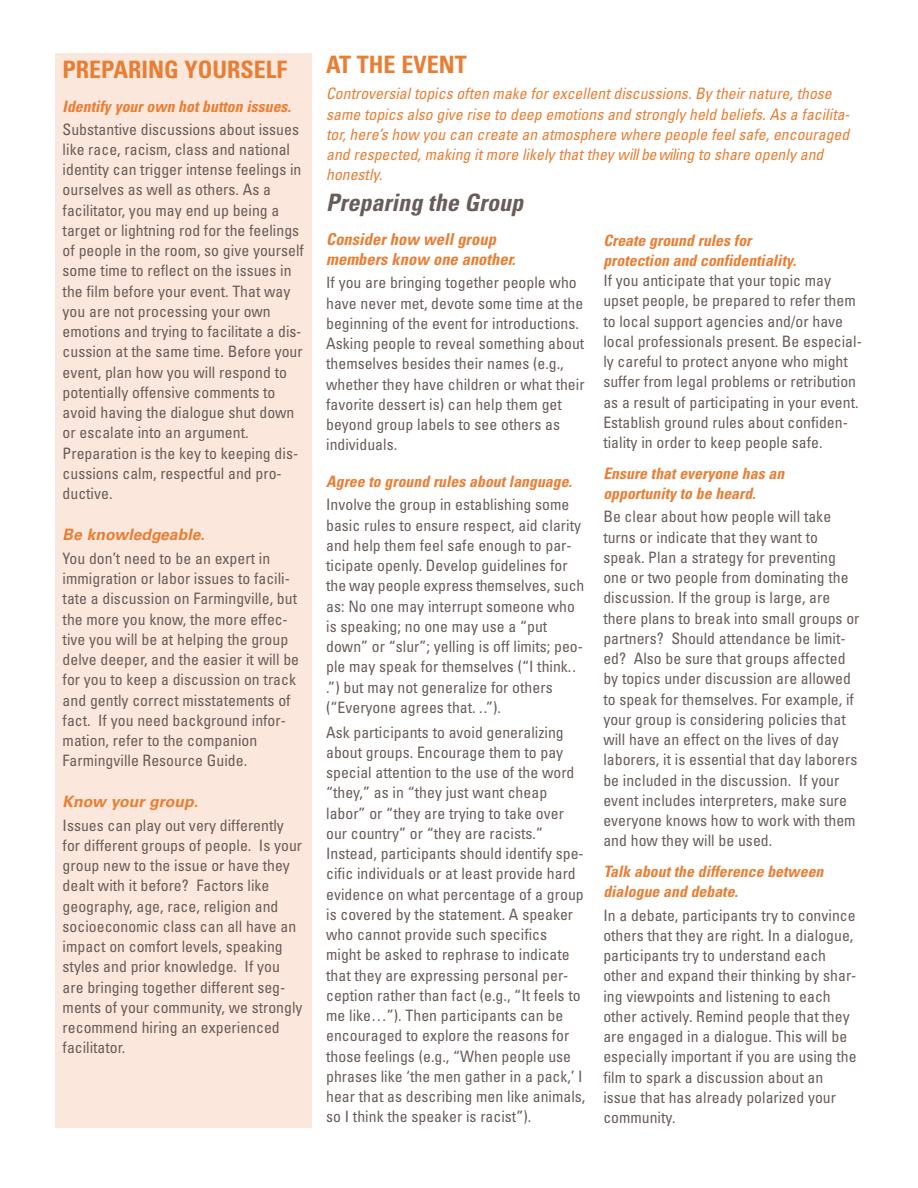
<style>
.page{position:relative;width:918px;height:1188px;background:#fff}
.page>*{position:absolute;margin:0;border:0;box-sizing:border-box;transform-origin:0 0}
.t1{font:700 condensed 24px "Univers";color:#e97e33}
.t2{font:italic 700 condensed 24px "Univers";color:#695d59}
.t3{font:italic 700 condensed 16.5px/20.1px "Univers";color:#e97e33}
.t4{font:condensed 15.75px/20.2px "Univers";color:#695d59}
.t5{font:italic condensed 15.75px/20.2px "Univers";color:#e97e33}
.t6{font:italic 700 condensed 15.75px/20.1px "Univers";color:#e97e33}
.t7{font:italic 700 15.75px "Univers";color:#e97e33}
</style>
<div class="page">
<div style="left:55px;top:53px;width:256px;height:1075px;background:#fbe7dc"></div>
<h1 class="t1" style="left:63px;top:60px;width:226px">PREPARING YOURSELF</h1>
<p class="t6" style="left:63px;top:98px;width:230px">Identify your own hot button issues.</p>
<p class="t4" style="left:63px;top:120px;width:243px">Substantive discussions about issues like race, racism, class and national identity can trigger intense feelings in ourselves as well as others. As a facilitator, you may end up being a target or lightning rod for the feelings of people in the room, so give yourself some time to reflect on the issues in the film before your event. That way you are not processing your own emotions and trying to facilitate a dis&shy;cussion at the same time. Before your event, plan how you will respond to potentially offensive comments to avoid having the dialogue shut down or escalate into an argument.<br>Preparation is the key to keeping dis&shy;cussions calm, respectful and pro&shy;ductive.</p>
<p class="t7" style="left:63px;top:529px;width:144px">Be knowledgeable.</p>
<p class="t4" style="left:63px;top:549px;width:238px">You don’t need to be an expert in immigration or labor issues to facili&shy;tate a discussion on Farmingville, but the more you know, the more effec&shy;tive you will be at helping the group delve deeper, and the easier it will be for you to keep a discussion on track and gently correct misstatements of fact. If you need background infor&shy;mation, refer to the companion Farmingville Resource Guide.</p>
<p class="t7" style="left:63px;top:796px;width:137px">Know your group.</p>
<p class="t4" style="left:63px;top:816px;width:241px">Issues can play out very differently for different groups of people. Is your group new to the issue or have they dealt with it before? Factors like geography, age, race, religion and socioeconomic class can all have an impact on comfort levels, speaking styles and prior knowledge. If you are bringing together different seg&shy;ments of your community, we strongly recommend hiring an experienced facilitator.</p>
<h1 class="t1" style="left:326px;top:56px;width:142px">AT THE EVENT</h1>
<p class="t5" style="left:326px;top:85px;width:525px">Controversial topics often make for excellent discussions. By their nature, those same topics also give rise to deep emotions and strongly held beliefs. As a facilita&shy;tor, here’s how you can create an atmosphere where people feel safe, encouraged and respected, making it more likely that they will bewiling to share openly and honestly.</p>
<h1 class="t2" style="left:326px;top:194px;width:198px">Preparing the Group</h1>
<p class="t3" style="left:326px;top:231px;width:191px">Consider how well group members know one another.</p>
<p class="t4" style="left:326px;top:274px;width:260px">If you are bringing together people who have never met, devote some time at the beginning of the event for introductions.<br>Asking people to reveal something about themselves besides their names (e.g., whether they have children or what their favorite dessert is) can help them get beyond group labels to see others as individuals.</p>
<p class="t6" style="left:326px;top:473px;width:247px">Agree to ground rules about language.</p>
<p class="t4" style="left:326px;top:496px;width:260px">Involve the group in establishing some basic rules to ensure respect, aid clarity and help them feel safe enough to par&shy;ticipate openly. Develop guidelines for the way people express themselves, such as: No one may interrupt someone who is speaking; no one may use a “put down” or “slur”; yelling is off limits; peo&shy;ple may speak for themselves (“I think.. .”) but may not generalize for others (“Everyone agrees that. ..”).</p>
<p class="t4" style="left:326px;top:723px;width:261px">Ask participants to avoid generalizing about groups. Encourage them to pay special attention to the use of the word “they,” as in “they just want cheap labor” or “they are trying to take over our country” or “they are racists.” Instead, participants should identify spe&shy;cific individuals or at least provide hard evidence on what percentage of a group is covered by the statement. A speaker who cannot provide such specifics might be asked to rephrase to indicate that they are expressing personal per&shy;ception rather than fact (e.g., “It feels to me like…”). Then participants can be encouraged to explore the reasons for those feelings (e.g., “When people use phrases like ‘the men gather in a pack,’ I hear that as describing men like animals, so I think the speaker is racist”).</p>
<p class="t6" style="left:603px;top:231px;width:194px">Create ground rules for protection and confidentiality.</p>
<p class="t4" style="left:603px;top:272px;width:260px">If you anticipate that your topic may upset people, be prepared to refer them to local support agencies and/or have local professionals present. Be especial&shy;ly careful to protect anyone who might suffer from legal problems or retribution as a result of participating in your event.<br>Establish ground rules about confiden&shy;tiality in order to keep people safe.</p>
<p class="t6" style="left:603px;top:465px;width:182px">Ensure that everyone has an opportunity to be heard.</p>
<p class="t4" style="left:603px;top:508px;width:258px">Be clear about how people will take turns or indicate that they want to speak. Plan a strategy for preventing one or two people from dominating the discussion. If the group is large, are there plans to break into small groups or partners? Should attendance be limit&shy;ed? Also be sure that groups affected by topics under discussion are allowed to speak for themselves. For example, if your group is considering policies that will have an effect on the lives of day laborers, it is essential that day laborers be included in the discussion. If your event includes interpreters, make sure everyone knows how to work with them and how they will be used.</p>
<p class="t6" style="left:603px;top:863px;width:222px">Talk about the difference between dialogue and debate.</p>
<p class="t4" style="left:603px;top:907px;width:255px">In a debate, participants try to convince others that they are right. In a dialogue, participants try to understand each other and expand their thinking by shar&shy;ing viewpoints and listening to each other actively. Remind people that they are engaged in a dialogue. This will be especially important if you are using the film to spark a discussion about an issue that has already polarized your community.</p>
</div>
